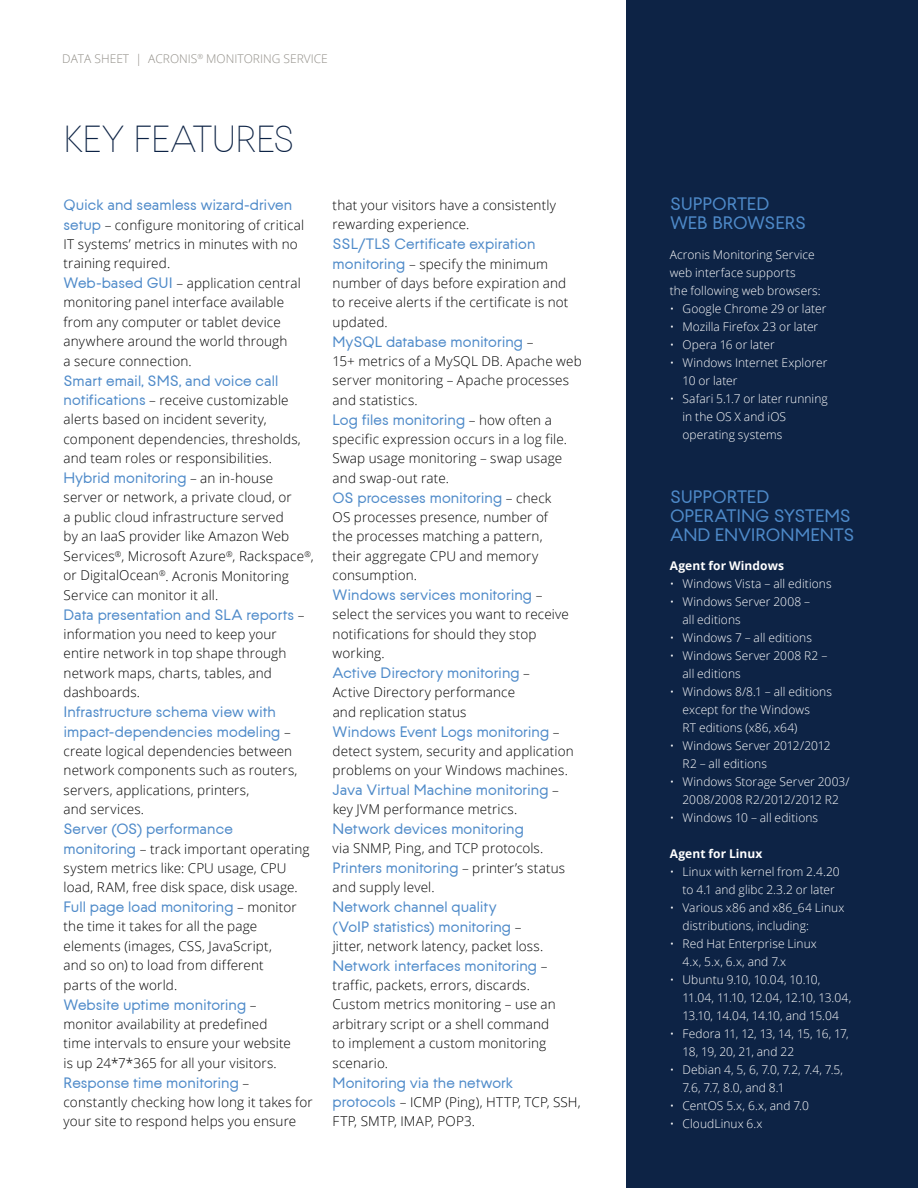
<style>
.page{position:relative;width:918px;height:1188px;background:#fff}
.page>*{position:absolute;margin:0;border:0;box-sizing:border-box;transform-origin:0 0}
.t1{font:300 37.5px "Acronis";letter-spacing:-.005em;color:#0d2345}
.t2{font:18px/19.5px "Acronis";letter-spacing:-.005em;color:#4e8ac9}
.t3{font:15px/19.5px "Acronis";color:#4e8ac9}
.t4{font:300 13.5px/19.5px "Open Sans";letter-spacing:.01em;color:#000}
.t5{font:300 12px/18px "Open Sans";letter-spacing:.005em;color:#fff}
.t6{font:300 12px/18px "Open Sans";letter-spacing:-.05em;color:#fff}
.t7{font:300 12px/18px "Open Sans";letter-spacing:-.025em;color:#fff}
.t8{font:300 12px "Open Sans";color:#918e87}
.t9{font:700 12px "Open Sans";letter-spacing:.005em;color:#fff}
.s1{font-family:"Acronis";font-weight:400;font-size:15px;color:#4e8ac9}
.s2{font-family:"Open Sans";font-weight:300;font-size:13.5px;color:#000}
</style>
<div class="page">
<div style="left:627px;top:0;width:291px;height:1188px;background:#0d2345"></div>
<p class="t8" style="left:62px;top:51px;width:267px">DATA SHEET | ACRONIS<sup>®</sup> MONITORING SERVICE</p>
<h1 class="t1" style="left:64px;top:117px;width:232px">KEY FEATURES</h1>
<p class="t3" style="left:64px;top:195px;width:230px">Quick and seamless wizard-driven</p>
<p class="t4" style="left:64px;top:214px;width:242px"><span class="s1">setup</span> – configure monitoring of critical IT systems’ metrics in minutes with no training required.<br><span class="s1">Web-based GUI</span> – application central monitoring panel interface available from any computer or tablet device anywhere around the world through<br>a secure connection.</p>
<p class="t3" style="left:64px;top:371px;width:216px">Smart email, SMS, and voice call</p>
<p class="t4" style="left:64px;top:390px;width:239px"><span class="s1">notifications</span> – receive customizable alerts based on incident severity, component dependencies, thresholds, and team roles or responsibilities.</p>
<p class="t3" style="left:64px;top:468px;width:211px">Hybrid monitoring <span class="s2">– an in-house</span></p>
<p class="t4" style="left:64px;top:487px;width:252px">server or network, a private cloud, or<br>a public cloud infrastructure served<br>by an IaaS provider like Amazon Web Services<sup>®</sup>, Microsoft Azure<sup>®</sup>, Rackspace<sup>®</sup>, or DigitalOcean<sup>®</sup>. Acronis Monitoring Service can monitor it all.</p>
<p class="t3" style="left:64px;top:605px;width:243px">Data presentation and SLA reports <span class="s2">–</span></p>
<p class="t4" style="left:64px;top:624px;width:224px">information you need to keep your entire network in top shape through network maps, charts, tables, and dashboards.</p>
<p class="t3" style="left:64px;top:702px;width:229px">Infrastructure schema view with impact-dependencies modeling <span class="s2">–</span></p>
<p class="t4" style="left:64px;top:741px;width:235px">create logical dependencies between network components such as routers, servers, applications, printers,<br>and services.</p>
<p class="t3" style="left:64px;top:819px;width:171px">Server (OS) performance</p>
<p class="t4" style="left:64px;top:838px;width:247px"><span class="s1">monitoring</span> – track important operating system metrics like: CPU usage, CPU load, RAM, free disk space, disk usage.</p>
<p class="t3" style="left:64px;top:897px;width:235px">Full page load monitoring <span class="s2">– monitor</span></p>
<p class="t4" style="left:64px;top:916px;width:210px">the time it takes for all the page elements (images, CSS, JavaScript, and so on) to load from different parts of the world.</p>
<p class="t3" style="left:64px;top:995px;width:194px">Website uptime monitoring <span class="s2">–</span></p>
<p class="t4" style="left:64px;top:1014px;width:229px">monitor availability at predefined time intervals to ensure your website is up 24*7*365 for all your visitors.</p>
<p class="t3" style="left:64px;top:1073px;width:187px">Response time monitoring <span class="s2">–</span></p>
<p class="t4" style="left:64px;top:1092px;width:251px">constantly checking how long it takes for your site to respond helps you ensure</p>
<p class="t4" style="left:333px;top:195px;width:225px">that your visitors have a consistently rewarding experience.</p>
<p class="t3" style="left:333px;top:234px;width:204px">SSL/TLS Certificate expiration</p>
<p class="t4" style="left:333px;top:253px;width:237px"><span class="s1">monitoring</span> – specify the minimum number of days before expiration and to receive alerts if the certificate is not updated.</p>
<p class="t3" style="left:333px;top:332px;width:202px">MySQL database monitoring <span class="s2">–</span></p>
<p class="t4" style="left:333px;top:351px;width:251px">15+ metrics of a MySQL DB. Apache web server monitoring – Apache processes and statistics.</p>
<p class="t3" style="left:333px;top:410px;width:221px">Log files monitoring <span class="s2">– how often a</span></p>
<p class="t4" style="left:333px;top:429px;width:236px">specific expression occurs in a log file.<br>Swap usage monitoring – swap usage and swap-out rate.</p>
<p class="t3" style="left:333px;top:488px;width:220px">OS processes monitoring <span class="s2">– check</span></p>
<p class="t4" style="left:333px;top:507px;width:217px">OS processes presence, number of the processes matching a pattern, their aggregate CPU and memory consumption.</p>
<p class="t3" style="left:333px;top:585px;width:211px">Windows services monitoring <span class="s2">–</span></p>
<p class="t4" style="left:333px;top:604px;width:238px">select the services you want to receive notifications for should they stop working.</p>
<p class="t3" style="left:333px;top:663px;width:199px">Active Directory monitoring <span class="s2">–</span></p>
<p class="t4" style="left:333px;top:682px;width:184px">Active Directory performance and replication status</p>
<p class="t3" style="left:333px;top:722px;width:228px">Windows Event Logs monitoring <span class="s2">–</span></p>
<p class="t4" style="left:333px;top:741px;width:243px">detect system, security and application problems on your Windows machines.</p>
<p class="t3" style="left:333px;top:780px;width:228px">Java Virtual Machine monitoring <span class="s2">–</span></p>
<p class="t4" style="left:333px;top:799px;width:186px">key JVM performance metrics.</p>
<p class="t3" style="left:333px;top:819px;width:193px">Network devices monitoring</p>
<p class="t4" style="left:333px;top:838px;width:212px">via SNMP, Ping, and TCP protocols.</p>
<p class="t3" style="left:333px;top:858px;width:234px">Printers monitoring <span class="s2">– printer’s status</span></p>
<p class="t4" style="left:333px;top:877px;width:104px">and supply level.</p>
<p class="t3" style="left:333px;top:897px;width:190px">Network channel quality (VoIP statistics) monitoring <span class="s2">–</span></p>
<p class="t4" style="left:333px;top:936px;width:212px">jitter, network latency, packet loss.</p>
<p class="t3" style="left:333px;top:956px;width:216px">Network interfaces monitoring <span class="s2">–</span></p>
<p class="t4" style="left:333px;top:975px;width:225px">traffic, packets, errors, discards.<br>Custom metrics monitoring – use an arbitrary script or a shell command to implement a custom monitoring scenario.</p>
<p class="t3" style="left:333px;top:1073px;width:182px">Monitoring via the network</p>
<p class="t4" style="left:333px;top:1092px;width:250px"><span class="s1">protocols</span> – ICMP (Ping), HTTP, TCP, SSH,<br>FTP, SMTP, IMAP, POP3.</p>
<h2 class="t2" style="left:670px;top:194px;width:137px">SUPPORTED<br>WEB BROWSERS</h2>
<p class="t5" style="left:670px;top:246px;width:152px">Acronis Monitoring Service web interface supports<br>the following web browsers:</p>
<p class="t5" style="left:670px;top:300px;width:158px">• Google Chrome 29 or later</p>
<p class="t5" style="left:670px;top:318px;width:150px">• Mozilla Firefox 23 or later</p>
<p class="t5" style="left:670px;top:336px;width:106px">• Opera 16 or later</p>
<p class="t5" style="left:683px;top:354px;width:146px;text-indent:-13px">• Windows Internet Explorer<br>10 or later</p>
<p class="t5" style="left:683px;top:390px;width:147px;text-indent:-13px">• Safari 5.1.7 or later running in the OS X and iOS operating systems</p>
<h2 class="t2" style="left:670px;top:487px;width:186px">SUPPORTED<br>OPERATING SYSTEMS<br>AND ENVIRONMENTS</h2>
<p class="t9" style="left:670px;top:557px;width:116px">Agent for Windows</p>
<p class="t5" style="left:670px;top:574px;width:163px">• Windows Vista – all editions</p>
<p class="t5" style="left:683px;top:592px;width:129px;text-indent:-13px">• Windows Server 2008 – all editions</p>
<p class="t5" style="left:670px;top:628px;width:144px">• Windows 7 – all editions</p>
<p class="t5" style="left:683px;top:646px;width:146px;text-indent:-13px">• Windows Server 2008 R2 – all editions</p>
<p class="t5" style="left:683px;top:682px;width:151px;text-indent:-13px">• Windows 8/8.1 – all editions except for the Windows<br>RT editions (x86, x64)</p>
<p class="t5" style="left:683px;top:736px;width:150px;text-indent:-13px">• Windows Server 2012/2012<br>R2 – all editions</p>
<p class="t5" style="left:670px;top:772px;width:181px;text-align:center">• Windows Storage Server 2003/<br>2008/2008 R2/2012/2012 R2</p>
<p class="t5" style="left:670px;top:808px;width:150px">• Windows 10 – all editions</p>
<p class="t9" style="left:670px;top:845px;width:94px">Agent for Linux</p>
<p class="t5" style="left:683px;top:862px;width:159px;text-indent:-13px">• Linux with kernel from 2.4.20 to 4.1 and glibc 2.3.2 or later</p>
<p class="t5" style="left:683px;top:898px;width:163px;text-indent:-13px">• Various x86 and x86_64 Linux distributions, including:</p>
<p class="t5" style="left:683px;top:934px;width:136px;text-indent:-13px">• Red Hat Enterprise Linux<br>4.x, 5.x, 6.x, and 7.x</p>
<p class="t6" style="left:683px;top:970px;width:170px;text-indent:-13px">• Ubuntu 9.10, 10.04, 10.10,<br>11.04, 11.10, 12.04, 12.10, 13.04,<br>13.10, 14.04, 14.10, and 15.04</p>
<p class="t7" style="left:683px;top:1024px;width:168px;text-indent:-13px">• Fedora 11, 12, 13, 14, 15, 16, 17,<br>18, 19, 20, 21, and 22</p>
<p class="t5" style="left:683px;top:1060px;width:162px;text-indent:-13px">• Debian 4, 5, 6, 7.0, 7.2, 7.4, 7.5,<br>7.6, 7.7, 8.0, and 8.1</p>
<p class="t5" style="left:670px;top:1096px;width:141px">• CentOS 5.x, 6.x, and 7.0</p>
<p class="t5" style="left:670px;top:1114px;width:94px">• CloudLinux 6.x</p>
</div>
